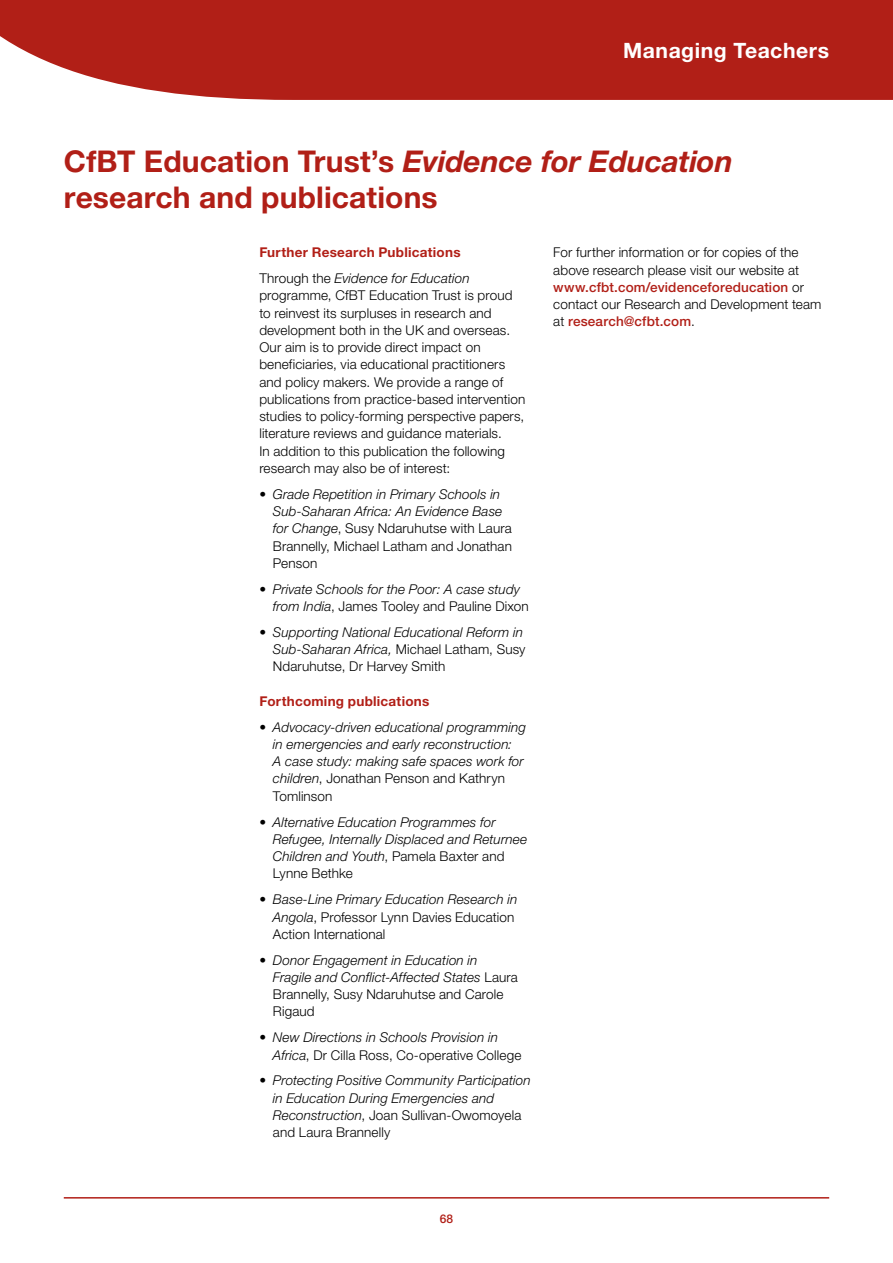
<style>
.page{position:relative;width:893px;height:1263px;background:#fff}
.page>*{position:absolute;margin:0;border:0;box-sizing:border-box;transform-origin:0 0}
.t1{font:700 30px/36px "Helvetica Neue LT";letter-spacing:.005em;color:#b11f17}
.t2{font:700 21.15px "Helvetica Neue LT";letter-spacing:.025em;color:#fff}
.t3{font:italic 300 13.5px/17.2px "Helvetica Neue LT";letter-spacing:.01em;color:#000}
.t4{font:300 13.5px/17.2px "Helvetica Neue LT";letter-spacing:.01em;color:#000}
.t5{font:700 13.5px/26px "Helvetica Neue LT";letter-spacing:.02em;color:#b11f17}
.t6{font:500 12px "Helvetica Neue LT";color:#b11f17}
.s1{font-style:italic}
.s2{font-weight:300;color:#000}
.s3{font-weight:300;font-style:italic;color:#000}
.s4{font-style:normal}
.s5{font-weight:500;color:#b11f17}
</style>
<div class="page">
<div style="left:0;top:0;width:892px;height:100px;background:#b11f17"></div>
<hr style="left:64px;top:1197px;width:765px;height:1px;background:#b11f17">
<svg style="left:892px;top:0;width:1px;height:100px"></svg>
<h2 class="t2" style="left:623px;top:38px;width:208px">Managing Teachers</h2>
<h1 class="t1" style="left:64px;top:143px;width:671px">CfBT Education Trust’s <span class="s1">Evidence for Education </span>research and publications</h1>
<p class="t5" style="left:259px;top:239px;width:212px">Further Research Publications<br><span class="s2">Through the</span> <span class="s3">Evidence for Education</span></p>
<p class="t4" style="left:259px;top:287px;width:267px">programme, CfBT Education Trust is proud to reinvest its surpluses in research and development both in the UK and overseas.<br>Our aim is to provide direct impact on beneficiaries, via educational practitioners and policy makers. We provide a range of publications from practice-based intervention studies to policy-forming perspective papers, literature reviews and guidance materials.<br>In addition to this publication the following research may also be of interest:</p>
<p class="t3" style="left:273px;top:485px;width:241px;text-indent:-14px"><span class="s4">•</span> Grade Repetition in Primary Schools in<br>Sub-Saharan Africa: An Evidence Base for Change<span class="s4">, Susy Ndaruhutse with Laura<br>Brannelly, Michael Latham and Jonathan<br>Penson</span></p>
<p class="t3" style="left:273px;top:580px;width:257px;text-indent:-14px"><span class="s4">•</span> Private Schools for the Poor: A case study from India<span class="s4">, James Tooley and Pauline Dixon</span></p>
<p class="t3" style="left:273px;top:623px;width:254px;text-indent:-14px"><span class="s4">•</span> Supporting National Educational Reform in<br>Sub-Saharan Africa, <span class="s4">Michael Latham, Susy<br>Ndaruhutse, Dr Harvey Smith</span></p>
<p class="t5" style="left:259px;top:688px;width:172px">Forthcoming publications</p>
<p class="t3" style="left:273px;top:718px;width:255px;text-indent:-14px"><span class="s4">•</span> Advocacy-driven educational programming in emergencies and early reconstruction:<br>A case study: making safe spaces work for children<span class="s4">, Jonathan Penson and Kathryn Tomlinson</span></p>
<p class="t3" style="left:273px;top:813px;width:256px;text-indent:-14px"><span class="s4">•</span> Alternative Education Programmes for Refugee, Internally Displaced and Returnee Children and Youth<span class="s4">, Pamela Baxter and Lynne Bethke</span></p>
<p class="t4" style="left:273px;top:890px;width:246px;text-indent:-14px">• <span class="s1">Base-Line Primary Education Research in<br>Angola</span>, Professor Lynn Davies Education<br>Action International</p>
<p class="t3" style="left:273px;top:951px;width:246px;text-indent:-14px"><span class="s4">•</span> Donor Engagement in Education in<br>Fragile and Conflict-Affected States <span class="s4">Laura<br>Brannelly, Susy Ndaruhutse and Carole<br>Rigaud</span></p>
<p class="t3" style="left:273px;top:1029px;width:250px;text-indent:-14px"><span class="s4">•</span> New Directions in Schools Provision in<br>Africa<span class="s4">, Dr Cilla Ross, Co-operative College</span></p>
<p class="t3" style="left:273px;top:1072px;width:259px;text-indent:-14px"><span class="s4">•</span> Protecting Positive Community Participation in Education During Emergencies and Reconstruction<span class="s4">, Joan Sullivan-Owomoyela and Laura Brannelly</span></p>
<p class="t4" style="left:553px;top:244px;width:270px">For further information or for copies of the above research please visit our website at <span class="s5">www.cfbt.com/evidenceforeducation</span> or contact our Research and Development team at <span class="s5">research@cfbt.com</span>.</p>
<p class="t6" style="left:440px;top:1212px;width:15px">68</p>
</div>
